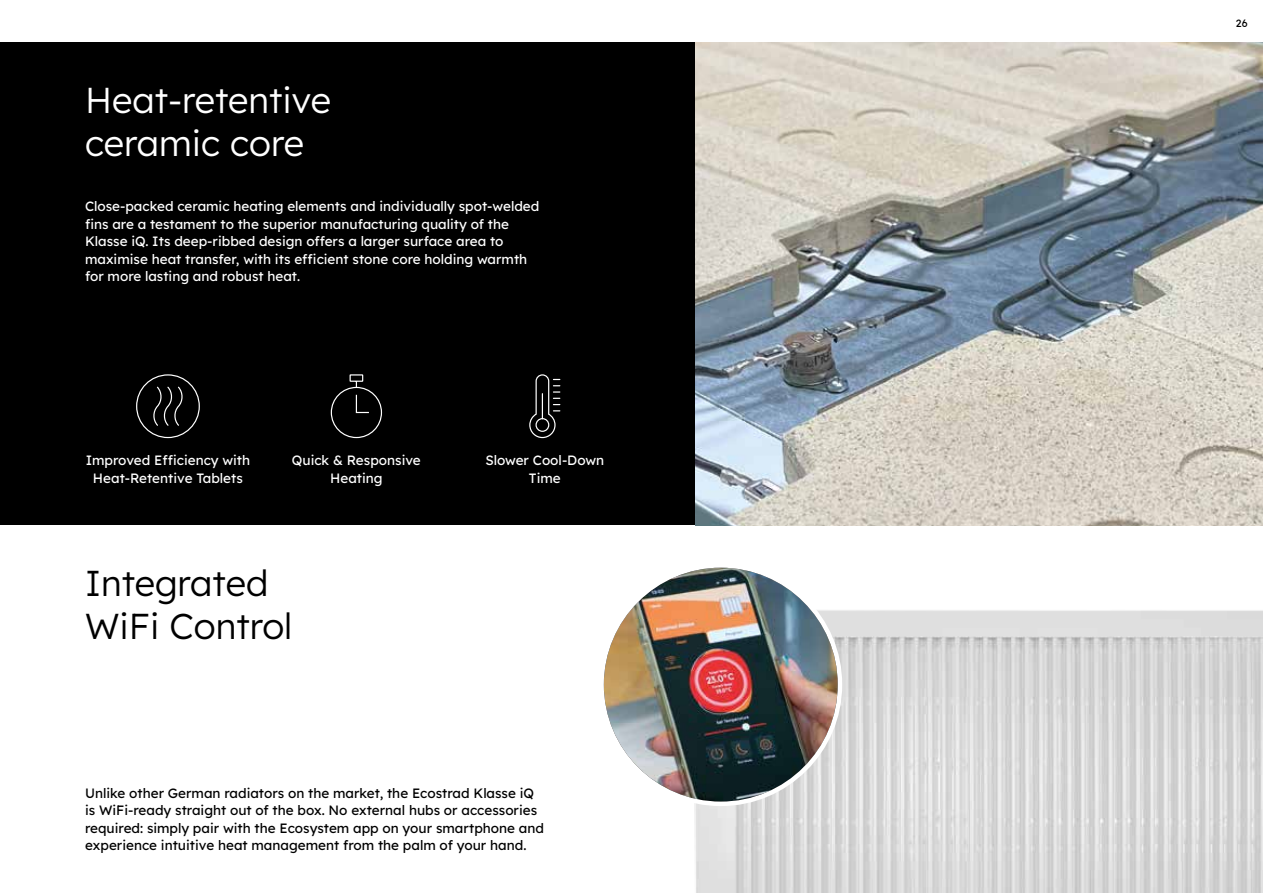
<style>
.page{position:relative;width:1263px;height:893px;background:#fff}
.page>*{position:absolute;margin:0;border:0;box-sizing:border-box;transform-origin:0 0}
.t1{font:300 36px/43.2px "Lexend";color:#fff}
.t2{font:300 36px/43.2px "Lexend";color:#000}
.t3{font:13.5px/17.5px "Lexend";color:#fff;text-align:center}
.t4{font:13.5px/17.5px "Lexend";color:#000}
.t5{font:10.5px "Lexend";color:#000}
</style>
<div class="page">
<div style="left:0;top:43px;width:695px;height:482px;background:#000"></div>
<img style="left:694px;top:610px;width:569px;height:283px">
<svg style="left:602px;top:565px;width:238px;height:239px"></svg>
<img style="left:604px;top:568px;width:234px;height:233px;border-radius:117px">
<svg style="left:153px;top:386px;width:30px;height:40px"></svg>
<div style="left:136px;top:374px;width:64px;height:64px;border:1px solid #fff;border-radius:50%"></div>
<svg style="left:529px;top:374px;width:31px;height:65px"></svg>
<svg style="left:330px;top:374px;width:53px;height:65px"></svg>
<img style="left:695px;top:43px;width:568px;height:482px">
<h1 class="t1" style="left:85px;top:77px;width:247px">Heat-retentive ceramic core</h1>
<p class="t3" style="left:85px;top:197px;width:456px;text-align:left">Close-packed ceramic heating elements and individually spot-welded fins are a testament to the superior manufacturing quality of the Klasse iQ. Its deep-ribbed design offers a larger surface area to maximise heat transfer, with its efficient stone core holding warmth for more lasting and robust heat.</p>
<p class="t3" style="left:86px;top:451px;width:166px">Improved Efficiency with<br>Heat-Retentive Tablets</p>
<p class="t3" style="left:292px;top:451px;width:130px">Quick &amp; Responsive<br>Heating</p>
<p class="t3" style="left:485px;top:451px;width:120px">Slower Cool-Down<br>Time</p>
<h1 class="t2" style="left:85px;top:559px;width:209px">Integrated<br>WiFi Control</h1>
<p class="t4" style="left:85px;top:783px;width:460px">Unlike other German radiators on the market, the Ecostrad Klasse iQ is WiFi-ready straight out of the box. No external hubs or accessories required: simply pair with the Ecosystem app on your smartphone and experience intuitive heat management from the palm of your hand.</p>
<p class="t5" style="left:1236px;top:15px;width:13px">26</p>
</div>
